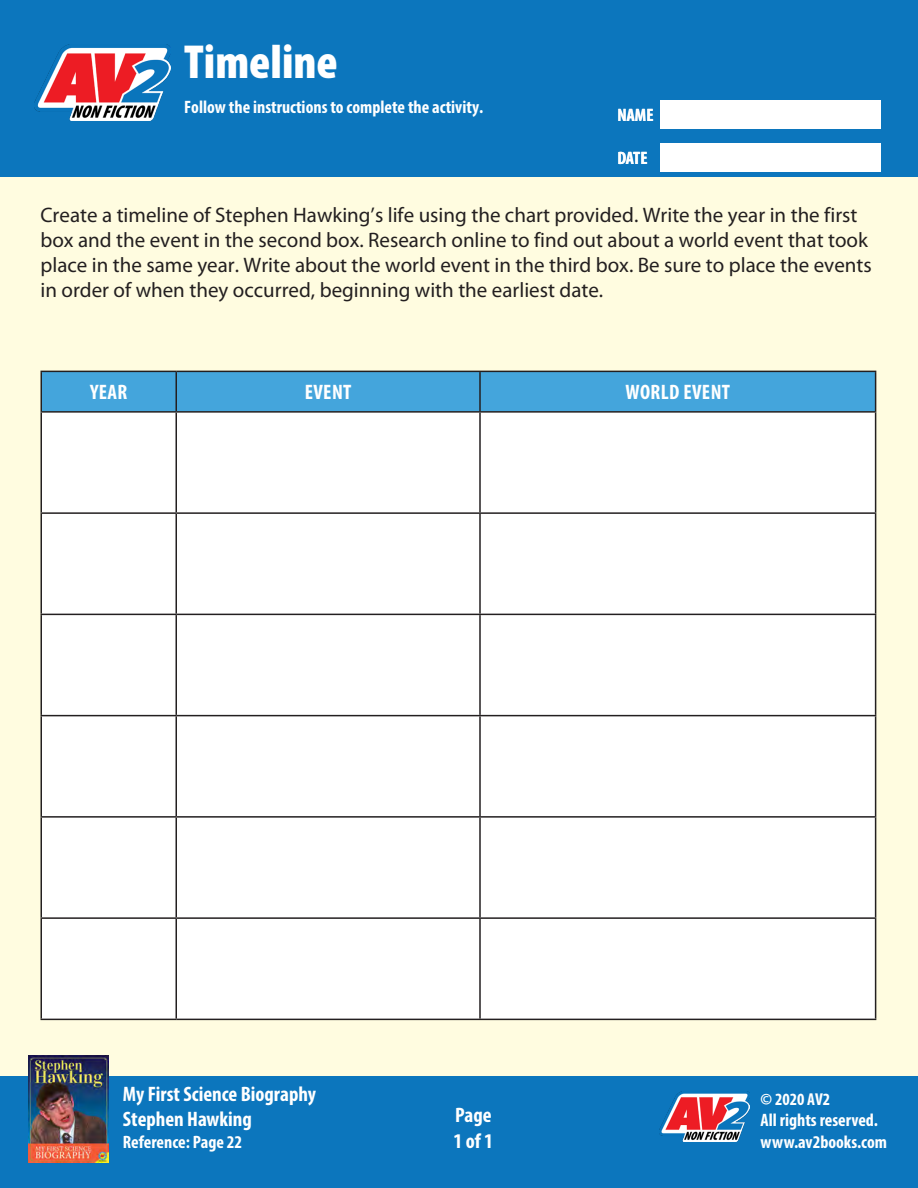
<style>
.page{position:relative;width:918px;height:1188px;background:#fff}
.page>*{position:absolute;margin:0;border:0;box-sizing:border-box;transform-origin:0 0}
.head{font:900 condensed 48px "Myriad Pro";color:#fff}
.Questions{font:21px/25.2px "Myriad Pro";color:#231f20}
.Chart_Head{font:700 condensed 21px/25.2px "Myriad Pro";color:#fff}
.Chart_Head-2{font:700 condensed 21px "Myriad Pro";letter-spacing:.02em;color:#fff}
.description{font:700 condensed 18px/21.6px "Myriad Pro";color:#fff}
.t1{font:700 condensed 17.25px "Myriad Pro";color:#fff}
</style>
<div class="page">
<div style="left:0;top:156px;width:918px;height:935px;background:#fffce0"></div>
<div style="left:0;top:0;width:918px;height:177px;background:#0c76bd"></div>
<div style="left:0;top:1076px;width:918px;height:112px;background:#0c76bd"></div>
<img style="left:29px;top:1056px;width:80px;height:106px">
<div style="left:660px;top:100px;width:220px;height:29px;background:#fff"></div>
<div style="left:660px;top:143px;width:220px;height:29px;background:#fff"></div>
<div style="left:42px;top:372px;width:833px;height:39px;background:#44a5dc"></div>
<div style="left:42px;top:413px;width:833px;height:606px;background:#fff"></div>
<hr style="left:40px;top:371px;width:136px;height:1px;background:#231f20">
<hr style="left:40px;top:372px;width:2px;height:39px;background:#231f20">
<hr style="left:176px;top:371px;width:304px;height:1px;background:#231f20">
<hr style="left:176px;top:372px;width:1px;height:39px;background:#231f20">
<hr style="left:480px;top:371px;width:396px;height:1px;background:#231f20">
<hr style="left:479px;top:372px;width:2px;height:39px;background:#231f20">
<hr style="left:875px;top:372px;width:1px;height:39px;background:#231f20">
<hr style="left:40px;top:411px;width:136px;height:2px;background:#231f20">
<hr style="left:40px;top:413px;width:2px;height:99px;background:#231f20">
<hr style="left:176px;top:411px;width:304px;height:2px;background:#231f20">
<hr style="left:176px;top:413px;width:1px;height:99px;background:#231f20">
<hr style="left:480px;top:411px;width:396px;height:2px;background:#231f20">
<hr style="left:479px;top:413px;width:2px;height:99px;background:#231f20">
<hr style="left:875px;top:413px;width:1px;height:99px;background:#231f20">
<hr style="left:40px;top:512px;width:136px;height:2px;background:#231f20">
<hr style="left:40px;top:514px;width:2px;height:100px;background:#231f20">
<hr style="left:176px;top:512px;width:304px;height:2px;background:#231f20">
<hr style="left:176px;top:514px;width:1px;height:100px;background:#231f20">
<hr style="left:480px;top:512px;width:396px;height:2px;background:#231f20">
<hr style="left:479px;top:514px;width:2px;height:100px;background:#231f20">
<hr style="left:875px;top:514px;width:1px;height:100px;background:#231f20">
<hr style="left:40px;top:614px;width:136px;height:1px;background:#231f20">
<hr style="left:40px;top:615px;width:2px;height:100px;background:#231f20">
<hr style="left:176px;top:614px;width:304px;height:1px;background:#231f20">
<hr style="left:176px;top:615px;width:1px;height:100px;background:#231f20">
<hr style="left:480px;top:614px;width:396px;height:1px;background:#231f20">
<hr style="left:479px;top:615px;width:2px;height:100px;background:#231f20">
<hr style="left:875px;top:615px;width:1px;height:100px;background:#231f20">
<hr style="left:40px;top:715px;width:136px;height:1px;background:#231f20">
<hr style="left:40px;top:716px;width:2px;height:100px;background:#231f20">
<hr style="left:176px;top:715px;width:304px;height:1px;background:#231f20">
<hr style="left:176px;top:716px;width:1px;height:100px;background:#231f20">
<hr style="left:480px;top:715px;width:396px;height:1px;background:#231f20">
<hr style="left:479px;top:716px;width:2px;height:100px;background:#231f20">
<hr style="left:875px;top:716px;width:1px;height:100px;background:#231f20">
<hr style="left:40px;top:816px;width:136px;height:2px;background:#231f20">
<hr style="left:40px;top:818px;width:2px;height:99px;background:#231f20">
<hr style="left:176px;top:816px;width:304px;height:2px;background:#231f20">
<hr style="left:176px;top:818px;width:1px;height:99px;background:#231f20">
<hr style="left:480px;top:816px;width:396px;height:2px;background:#231f20">
<hr style="left:479px;top:818px;width:2px;height:99px;background:#231f20">
<hr style="left:875px;top:818px;width:1px;height:99px;background:#231f20">
<hr style="left:40px;top:917px;width:136px;height:2px;background:#231f20">
<hr style="left:40px;top:919px;width:2px;height:100px;background:#231f20">
<hr style="left:176px;top:917px;width:304px;height:2px;background:#231f20">
<hr style="left:176px;top:919px;width:1px;height:100px;background:#231f20">
<hr style="left:480px;top:917px;width:396px;height:2px;background:#231f20">
<hr style="left:479px;top:919px;width:2px;height:100px;background:#231f20">
<hr style="left:875px;top:919px;width:1px;height:100px;background:#231f20">
<hr style="left:40px;top:1019px;width:136px;height:1px;background:#231f20">
<hr style="left:176px;top:1019px;width:304px;height:1px;background:#231f20">
<hr style="left:480px;top:1019px;width:396px;height:1px;background:#231f20">
<img style="left:34px;top:44px;width:136px;height:76px">
<img style="left:659px;top:1091px;width:90px;height:51px">
<p class="head" style="left:184px;top:31px;width:155px">Timeline</p>
<p class="description" style="left:184px;top:96px;width:300px">Follow the instructions to complete the activity.</p>
<p class="description" style="left:617px;top:104px;width:38px">NAME</p>
<p class="description" style="left:617px;top:147px;width:32px">DATE</p>
<p class="Questions" style="left:40px;top:202px;width:833px">Create a timeline of Stephen Hawking’s life using the chart provided. Write the year in the first box and the event in the second box. Research online to find out about a world event that took place in the same year. Write about the world event in the third box. Be sure to place the events in order of when they occurred, beginning with the earliest date.</p>
<p class="Chart_Head" style="left:90px;top:379px;width:39px">YEAR</p>
<p class="Chart_Head" style="left:305px;top:379px;width:48px">EVENT</p>
<p class="Chart_Head-2" style="left:625px;top:379px;width:106px">WORLD EVENT</p>
<p class="Chart_Head" style="left:123px;top:1081px;width:195px">My First Science Biography<br>Stephen Hawking</p>
<p class="description" style="left:123px;top:1130px;width:121px">Reference: Page 22</p>
<p class="Chart_Head" style="left:455px;top:1102px;width:38px">Page</p>
<p class="Chart_Head" style="left:454px;top:1127px;width:41px">1 of 1</p>
<p class="t1" style="left:761px;top:1088px;width:71px">© 2020 AV2</p>
<p class="description" style="left:761px;top:1109px;width:128px">All rights reserved. www.av2books.com</p>
</div>
